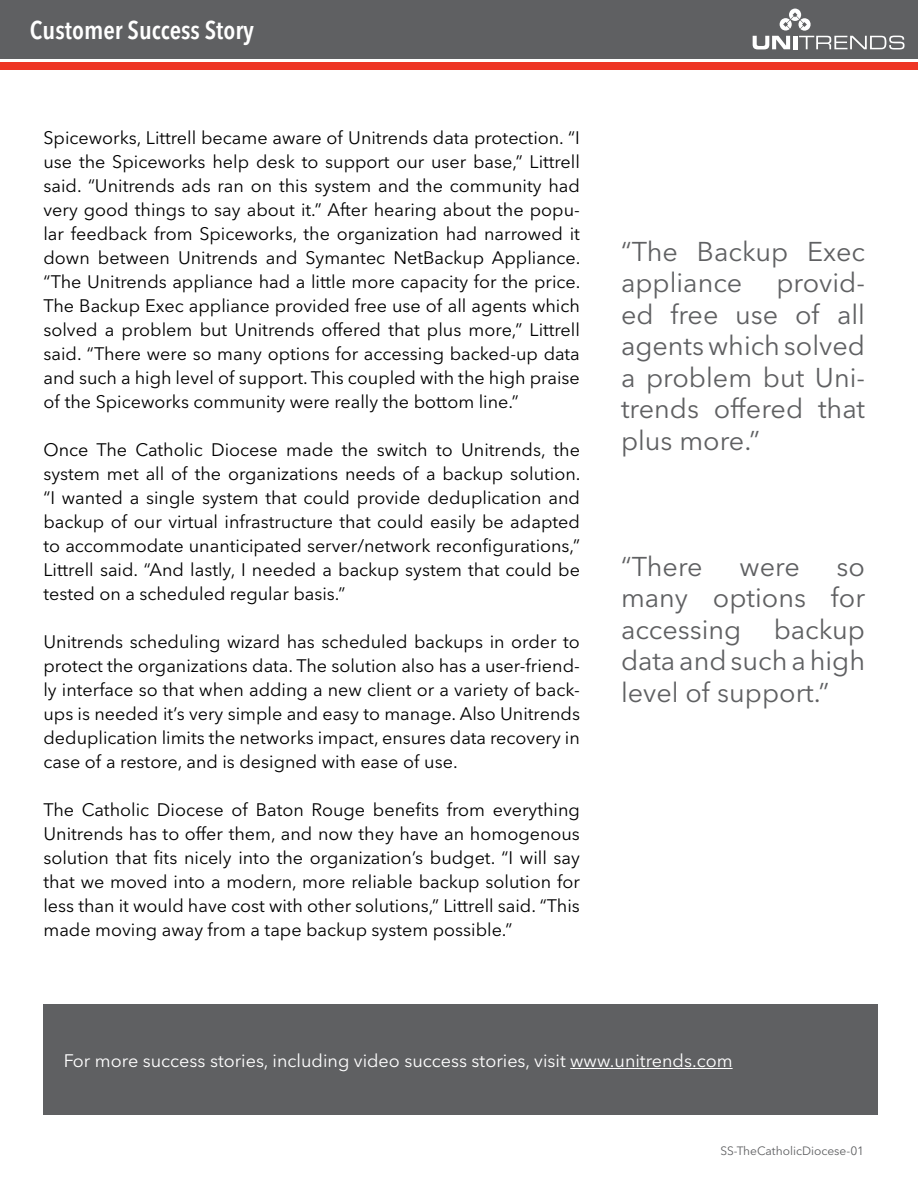
<style>
.page{position:relative;width:918px;height:1188px;background:#fff}
.page>*{position:absolute;margin:0;border:0;box-sizing:border-box;transform-origin:0 0}
.t1{font:27px/31.5px "Avenir Next LT Pro";color:#5f6062;text-align:justify}
.t2{font:600 condensed 25.5px "Avenir Next LT Pro";color:#fff}
.t3{font:18px/24px "Avenir Next LT Pro";color:#000;text-align:justify}
.t4{font:18px "Avenir Next LT Pro";color:#fff}
.t5{font:12px "Avenir Next LT Pro";color:#5f6062}
</style>
<div class="page">
<div style="left:43px;top:1005px;width:835px;height:110px;background:#5f6062"></div>
<div style="left:16px;top:0;width:902px;height:58px;background:#5f6062"></div>
<div style="left:0;top:62px;width:918px;height:7px;background:#ee3524"></div>
<div style="left:0;top:0;width:590px;height:58px;background:#5f6062"></div>
<hr style="left:570px;top:1068px;width:163px;height:1px;background:#fff">
<svg style="left:753px;top:9px;width:151px;height:40px"></svg>
<p class="t2" style="left:30px;top:14px;width:226px">Customer Success Story</p>
<p class="t3" style="left:43px;top:126px;width:539px">Spiceworks, Littrell became aware of Unitrends data protection. “I use the Spiceworks help desk to support our user base,” Littrell said. “Unitrends ads ran on this system and the community had very good things to say about it.” After hearing about the popu&shy;lar feedback from Spiceworks, the organization had narrowed it down between Unitrends and Symantec NetBackup Appliance. “The Unitrends appliance had a little more capacity for the price.<br>The Backup Exec appliance provided free use of all agents which solved a problem but Unitrends offered that plus more,” Littrell said. “There were so many options for accessing backed-up data and such a high level of support. This coupled with the high praise of the Spiceworks community were really the bottom line.”</p>
<p class="t3" style="left:43px;top:438px;width:539px">Once The Catholic Diocese made the switch to Unitrends, the system met all of the organizations needs of a backup solution. “I wanted a single system that could provide deduplication and backup of our virtual infrastructure that could easily be adapted to accommodate unanticipated server/network reconfigurations,” Littrell said. “And lastly, I needed a backup system that could be tested on a scheduled regular basis.”</p>
<p class="t3" style="left:43px;top:630px;width:538px">Unitrends scheduling wizard has scheduled backups in order to protect the organizations data. The solution also has a user-friend&shy;ly interface so that when adding a new client or a variety of back&shy;ups is needed it’s very simple and easy to manage. Also Unitrends deduplication limits the networks impact, ensures data recovery in case of a restore, and is designed with ease of use.</p>
<p class="t3" style="left:43px;top:798px;width:538px">The Catholic Diocese of Baton Rouge benefits from everything Unitrends has to offer them, and now they have an homogenous solution that fits nicely into the organization’s budget. “I will say that we moved into a modern, more reliable backup solution for less than it would have cost with other solutions,” Littrell said. “This made moving away from a tape backup system possible.”</p>
<p class="t1" style="left:621px;top:236px;width:246px">“The Backup Exec appliance</p>
<p class="t1" style="left:621px;top:267px;width:246px;text-indent:155px">provid&shy;ed free use of all agentswhich solved a problem but Uni&shy;trends offered that plus more.”</p>
<p class="t1" style="left:621px;top:551px;width:83px">“There</p>
<p class="t1" style="left:740px;top:551px;width:62px">were</p>
<p class="t1" style="left:621px;top:551px;width:246px;text-indent:216px">so many options for accessing backup data andsuch a high level of support.”</p>
<p class="t4" style="left:64px;top:1050px;width:670px">For more success stories, including video success stories, visit www.unitrends.com</p>
<p class="t5" style="left:720px;top:1144px;width:145px">SS-TheCatholicDiocese-01</p>
</div>
